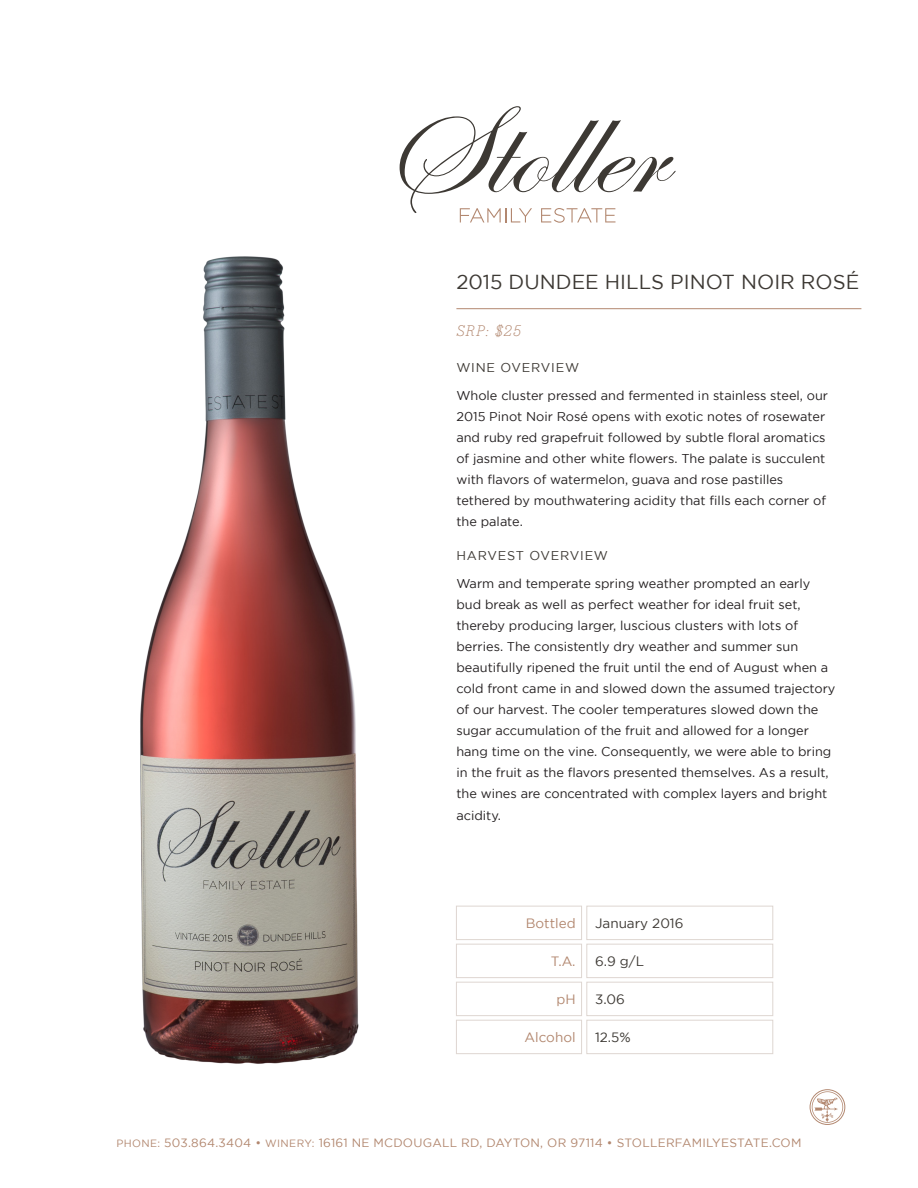
<style>
.page{position:relative;width:918px;height:1188px;background:#fff}
.page>*{position:absolute;margin:0;border:0;box-sizing:border-box;transform-origin:0 0}
.Wine_Name_Header_Blk{font:20.25px "Gotham";color:#3d3934}
.Wine_Location_gold{font:italic 300 15px "Bodoni Egyptian Pro";color:#b2876f}
.Wine_Info_Chart_BLAC{font:13.5px "Gotham";color:#3d3934}
.Wine_Info_Chart_GOLD{font:13.5px "Gotham";color:#b2876f}
.t1{font:12.75px/21px "Gotham";color:#231f20}
.SUBHEAD_all_caps{font:12.75px "Gotham";letter-spacing:.06em;color:#3d3934}
.Contact_Info_Text{font:12px "Gotham";letter-spacing:.02em;color:#b2876f}
.s1{font-size:10.5px}
</style>
<div class="page">
<svg style="left:400px;top:106px;width:276px;height:117px"></svg>
<svg style="left:810px;top:1089px;width:35px;height:36px"></svg>
<hr style="left:456px;top:308px;width:405px;height:1px;background:#b2876f">
<div style="left:456px;top:906px;width:126px;height:34px;border:1px solid #ded6d1"></div>
<div style="left:586px;top:906px;width:187px;height:34px;border:1px solid #ded6d1"></div>
<div style="left:456px;top:982px;width:126px;height:34px;border:1px solid #ded6d1"></div>
<div style="left:586px;top:982px;width:187px;height:34px;border:1px solid #ded6d1"></div>
<div style="left:456px;top:1020px;width:126px;height:34px;border:1px solid #ded6d1"></div>
<div style="left:586px;top:1020px;width:187px;height:34px;border:1px solid #ded6d1"></div>
<div style="left:456px;top:944px;width:126px;height:34px;border:1px solid #ded6d1"></div>
<div style="left:586px;top:944px;width:187px;height:34px;border:1px solid #ded6d1"></div>
<img style="left:140px;top:256px;width:219px;height:808px">
<p class="Wine_Name_Header_Blk" style="left:456px;top:271px;width:404px">2015 DUNDEE HILLS PINOT NOIR ROSÉ</p>
<p class="Wine_Location_gold" style="left:456px;top:321px;width:66px">SRP: $25</p>
<p class="SUBHEAD_all_caps" style="left:456px;top:360px;width:124px">WINE OVERVIEW</p>
<p class="t1" style="left:456px;top:385px;width:373px">Whole cluster pressed and fermented in stainless steel, our 2015 Pinot Noir Rosé opens with exotic notes of rosewater and ruby red grapefruit followed by subtle floral aromatics of jasmine and other white flowers. The palate is succulent with flavors of watermelon, guava and rose pastilles tethered by mouthwatering acidity that fills each corner of the palate.</p>
<p class="SUBHEAD_all_caps" style="left:456px;top:549px;width:153px">HARVEST OVERVIEW</p>
<p class="t1" style="left:456px;top:573px;width:381px">Warm and temperate spring weather prompted an early bud break as well as perfect weather for ideal fruit set, thereby producing larger, luscious clusters with lots of berries. The consistently dry weather and summer sun beautifully ripened the fruit until the end of August when a cold front came in and slowed down the assumed trajectory of our harvest. The cooler temperatures slowed down the sugar accumulation of the fruit and allowed for a longer hang time on the vine. Consequently, we were able to bring in the fruit as the flavors presented themselves. As a result, the wines are concentrated with complex layers and bright acidity.</p>
<p class="Wine_Info_Chart_GOLD" style="left:526px;top:916px;width:51px">Bottled</p>
<p class="Wine_Info_Chart_BLAC" style="left:595px;top:916px;width:90px">January 2016</p>
<p class="Wine_Info_Chart_GOLD" style="left:551px;top:954px;width:26px">T.A.</p>
<p class="Wine_Info_Chart_BLAC" style="left:595px;top:954px;width:51px">6.9 g/L</p>
<p class="Wine_Info_Chart_GOLD" style="left:556px;top:992px;width:21px">pH</p>
<p class="Wine_Info_Chart_BLAC" style="left:595px;top:992px;width:31px">3.06</p>
<p class="Wine_Info_Chart_GOLD" style="left:525px;top:1030px;width:53px">Alcohol</p>
<p class="Wine_Info_Chart_BLAC" style="left:595px;top:1030px;width:37px">12.5%</p>
<p class="Contact_Info_Text" style="left:117px;top:1136px;width:686px"><span class="s1">PHONE:</span> 503.864.3404 • <span class="s1">WINERY:</span> 16161 NE MCDOUGALL RD, DAYTON, OR 97114 • STOLLERFAMILYESTATE.COM</p>
</div>
